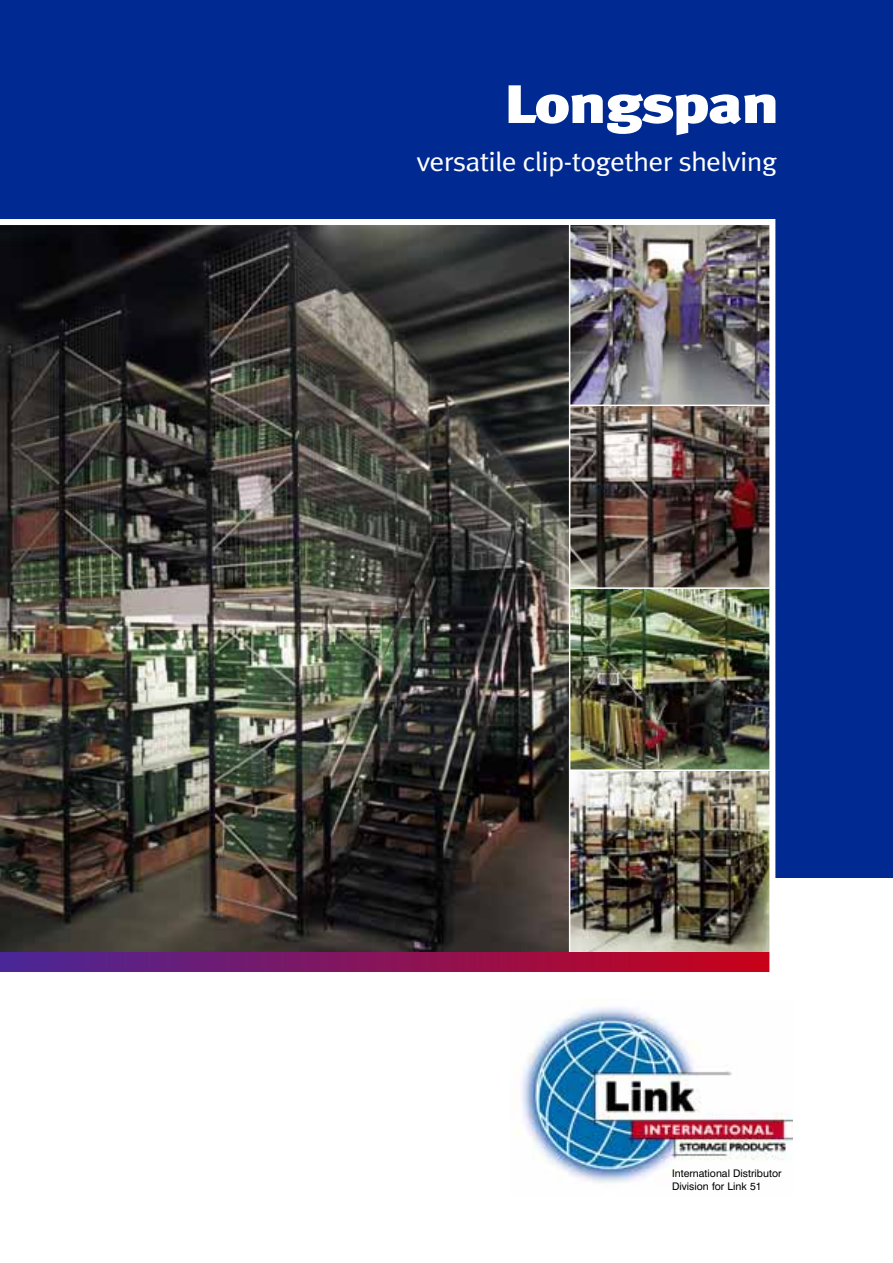
<style>
.page{position:relative;width:893px;height:1263px;background:#fff}
.page>*{position:absolute;margin:0;border:0;box-sizing:border-box;transform-origin:0 0}
.t1{font:900 54px "Meta Plus";letter-spacing:-.03em;color:#fff;scale:1.25 1}
.t2{font:27px "Meta Plus Normal";letter-spacing:-.025em;color:#fff;scale:1.1 1}
.t3{font:10.5px/12.6px "Swiss 721 BT";color:#000}
</style>
<div class="page">
<div style="left:0;top:0;width:893px;height:878px;background:#002a92"></div>
<img style="left:0;top:225px;width:569px;height:727px">
<img style="left:570px;top:771px;width:199px;height:181px">
<img style="left:570px;top:225px;width:199px;height:180px">
<img style="left:570px;top:406px;width:199px;height:181px">
<img style="left:570px;top:589px;width:199px;height:180px">
<div style="left:0;top:219px;width:775px;height:6px;background:#fff"></div>
<hr style="left:569px;top:222px;width:1px;height:731px;background:#fff">
<hr style="left:570px;top:769px;width:200px;height:2px;background:#fff">
<hr style="left:570px;top:587px;width:200px;height:2px;background:#fff">
<hr style="left:570px;top:405px;width:200px;height:1px;background:#fff">
<div style="left:0;top:952px;width:771px;height:20px;background:linear-gradient(to right,#492798,#c90018)"></div>
<div style="left:769px;top:219px;width:6px;height:761px;background:#fff"></div>
<img style="left:521px;top:1007px;width:271px;height:177px">
<h1 class="t1" style="left:503px;top:78px;width:223px">Longspan</h1>
<h2 class="t2" style="left:417px;top:151px;width:329px">versatile clip-together shelving</h2>
<p class="t3" style="left:672px;top:1168px;width:111px">International Distributor<br>Division for Link 51</p>
</div>
